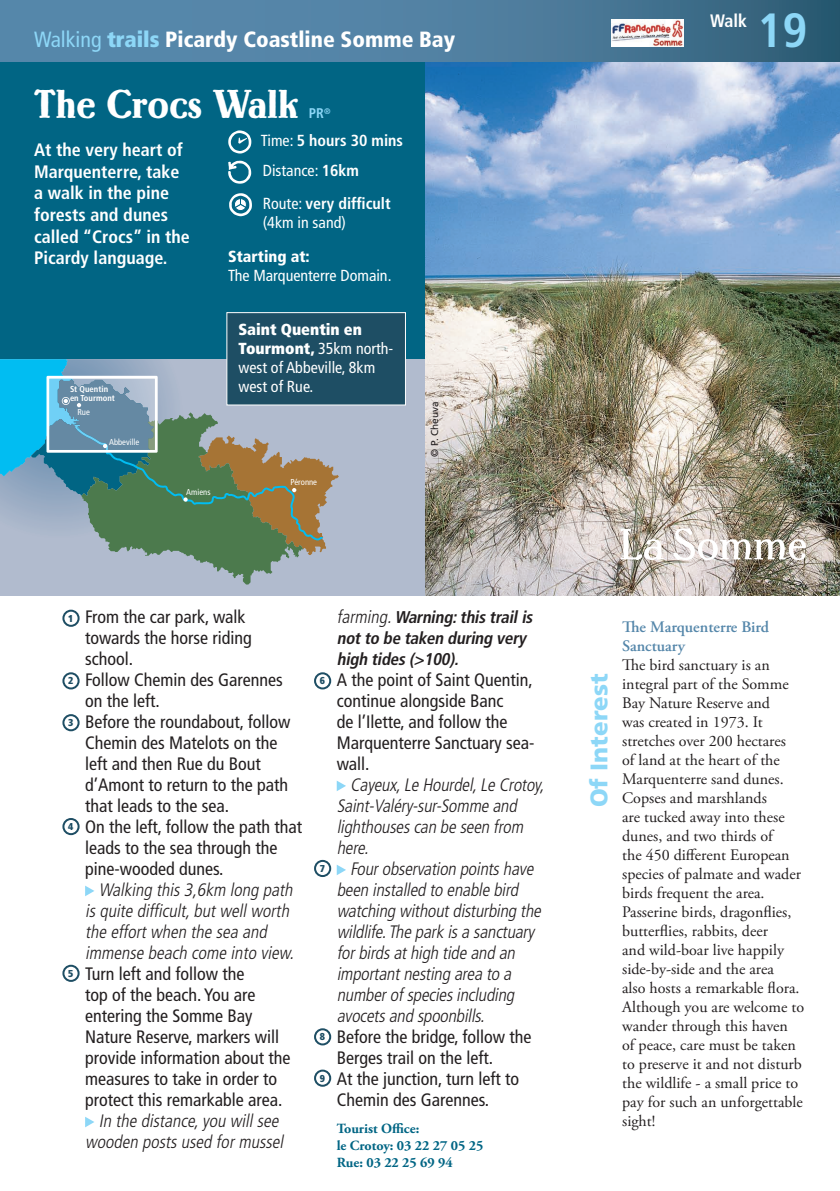
<style>
.page{position:relative;width:840px;height:1191px;background:#fff}
.page>*{position:absolute;margin:0;border:0;box-sizing:border-box;transform-origin:0 0}
.t1{font:700 condensed 48px "Frutiger";color:#8dd7f7}
.t2{font:40px "Lo Type";color:#fff}
.t3{font:900 24px "Frutiger";color:#8dd7f7}
.t4{font:900 condensed 22px "Frutiger";color:#fff}
.texte_labeur{font:condensed 18px/21px "Frutiger";color:#231f20}
.texte_labeur-2{font:italic 300 condensed 18px/21px "Frutiger";color:#231f20}
.intro{font:700 condensed 18px/21.6px "Frutiger";color:#fff}
.texte_labeur-3{font:italic 700 condensed 17px/21px "Frutiger";color:#231f20}
.labeur__decouverte{font:16px/19px "Adobe Garamond Pro";color:#231f20}
.départ{font:condensed 16px/19px "Frutiger";color:#fff}
.info_durée{font:700 condensed 16px "Frutiger";color:#fff}
.labeur__decouverte-2{font:600 16px/19px "Adobe Garamond Pro";color:#5587aa}
.info_durée-2{font:condensed 16px "Frutiger";color:#fff}
.t5{font:900 condensed 16px "Frutiger";color:#fff}
.départ-2{font:900 condensed 16px "Frutiger";color:#fff}
.adresse_office{font:700 14px "Adobe Garamond Pro";color:#016584}
.t6{font:700 condensed 14px "Frutiger";color:#8dd7f7}
.labeur__decouverte-3{font:10px "Frutiger";color:#231f20}
.t7{font:900 condensed 10px "Frutiger";color:#1e4e64}
.t8{font:condensed 8.6px "Frutiger";color:#fff}
.t9{font:700 condensed 8.6px/8.8px "Frutiger";color:#fff}
.s1{font-weight:400;color:#8dd7f7}
.s2{color:#8dd7f7}
.s3{font-weight:400}
.s4{font-weight:700}
.s5{font-weight:900}
.s6{font-weight:300;font-size:18px}
</style>
<div class="page">
<div style="left:0;top:47px;width:425px;height:313px;background:#016584"></div>
<div style="left:0;top:359px;width:425px;height:236px;background:#b1bbce"></div>
<svg style="left:0;top:359px;width:339px;height:225px"></svg>
<img style="left:425px;top:61px;width:414px;height:534px">
<svg style="left:620px;top:529px;width:43px;height:31px"></svg>
<svg style="left:673px;top:528px;width:132px;height:32px"></svg>
<svg style="left:0;top:0;width:839px;height:61px;background:#4b7b9c"></svg>
<svg style="left:228px;top:130px;width:23px;height:23px"></svg>
<svg style="left:228px;top:161px;width:23px;height:23px"></svg>
<svg style="left:229px;top:193px;width:23px;height:23px"></svg>
<svg style="left:85px;top:885px;width:9px;height:11px"></svg>
<svg style="left:85px;top:1117px;width:9px;height:10px"></svg>
<svg style="left:336px;top:781px;width:10px;height:10px"></svg>
<svg style="left:336px;top:865px;width:10px;height:10px"></svg>
<div style="left:62px;top:609px;width:18px;height:18px;border:2px solid #1e4e64;border-radius:50%"></div>
<div style="left:62px;top:672px;width:18px;height:17px;border:2px solid #1e4e64;border-radius:50%"></div>
<div style="left:62px;top:818px;width:18px;height:17px;border:2px solid #1e4e64;border-radius:50%"></div>
<div style="left:62px;top:714px;width:18px;height:17px;border:2px solid #1e4e64;border-radius:50%"></div>
<div style="left:62px;top:964px;width:18px;height:18px;border:2px solid #1e4e64;border-radius:50%"></div>
<div style="left:314px;top:672px;width:17px;height:17px;border:2px solid #1e4e64;border-radius:50%"></div>
<div style="left:314px;top:860px;width:17px;height:17px;border:2px solid #1e4e64;border-radius:50%"></div>
<div style="left:314px;top:1028px;width:17px;height:17px;border:2px solid #1e4e64;border-radius:50%"></div>
<div style="left:314px;top:1069px;width:17px;height:17px;border:2px solid #1e4e64;border-radius:50%"></div>
<div style="left:226px;top:312px;width:180px;height:93px;background:#1e4e64;border:1px solid #fff"></div>
<img style="left:611px;top:19px;width:72px;height:28px">
<p class="t4" style="left:34px;top:26px;width:422px"><span class="s1">Walking</span> <span class="s2">trails</span> Picardy Coastline Somme Bay</p>
<p class="t2" style="left:34px;top:82px;width:265px">The Crocs Walk</p>
<p class="t6" style="left:309px;top:105px;width:23px">PR<sup>®</sup></p>
<p class="intro" style="left:34px;top:139px;width:157px">At the very heart of<br>Marquenterre, take a walk in the pine forests and dunes called “Crocs” in the<br>Picardy language.</p>
<p class="t9" style="left:70px;top:384px;width:46px">St Quentin en Tourmont</p>
<p class="t8" style="left:77px;top:407px;width:14px">Rue</p>
<p class="t8" style="left:109px;top:437px;width:32px">Abbeville</p>
<p class="t8" style="left:186px;top:487px;width:26px">Amiens</p>
<p class="info_durée" style="left:261px;top:131px;width:143px"><span class="s3">Time:</span> 5 hours 30 mins</p>
<p class="info_durée-2" style="left:263px;top:161px;width:98px">Distance: <span class="s4">16km</span></p>
<p class="info_durée" style="left:263px;top:194px;width:129px"><span class="s3">Route:</span> very difficult</p>
<p class="info_durée-2" style="left:263px;top:213px;width:84px">(4km in sand)</p>
<p class="départ-2" style="left:228px;top:246px;width:83px">Starting at:</p>
<p class="départ" style="left:228px;top:266px;width:165px">The Marquenterre Domain.</p>
<p class="t5" style="left:238px;top:320px;width:125px">Saint Quentin en</p>
<p class="départ" style="left:238px;top:339px;width:156px"><span class="s5">Tourmont,</span> 35km north&shy;west of Abbeville, 8km west of Rue.</p>
<p class="t8" style="left:290px;top:476px;width:28px">Péronne</p>
<p class="labeur__decouverte-3" style="left:428px;top:456px;width:57px;rotate:-90deg">© P. Cheuva</p>
<p class="t7" style="left:68px;top:612px;width:7px">1</p>
<p class="t7" style="left:68px;top:674px;width:7px">2</p>
<p class="t7" style="left:68px;top:716px;width:7px">3</p>
<p class="t7" style="left:68px;top:820px;width:7px">4</p>
<p class="t7" style="left:68px;top:967px;width:7px">5</p>
<p class="texte_labeur" style="left:85px;top:606px;width:168px">From the car park, walk towards the horse riding school.</p>
<p class="texte_labeur" style="left:85px;top:669px;width:199px">Follow Chemin des Garennes on the left.</p>
<p class="texte_labeur" style="left:85px;top:711px;width:207px">Before the roundabout, follow<br>Chemin des Matelots on the left and then Rue du Bout d’Amont to return to the path that leads to the sea.</p>
<p class="texte_labeur" style="left:85px;top:816px;width:218px">On the left, follow the path that leads to the sea through the pine-wooded dunes.</p>
<p class="texte_labeur-2" style="left:85px;top:879px;width:214px;text-indent:14px">Walking this3,6km long path isquite difficult,butwellworth the effortwhen the sea and immense beach come into view.</p>
<p class="texte_labeur" style="left:85px;top:963px;width:207px">Turn left and follow the<br>top of the beach. You are entering the Somme Bay<br>Nature Reserve, markers will provide information about the measures to take in order to protect this remarkable area.</p>
<p class="texte_labeur-2" style="left:85px;top:1110px;width:203px;text-align:center">In the distance,you willsee wooden postsused formussel</p>
<p class="t7" style="left:319px;top:674px;width:7px">6</p>
<p class="t7" style="left:319px;top:862px;width:7px">7</p>
<p class="t7" style="left:319px;top:1030px;width:7px">8</p>
<p class="t7" style="left:319px;top:1072px;width:7px">9</p>
<p class="texte_labeur-3" style="left:336px;top:607px;width:201px"><span class="s6">farming.</span>Warning:thistrailis notto be taken during very high tides(&gt;100).</p>
<p class="texte_labeur" style="left:336px;top:669px;width:199px">A the point of Saint Quentin, continue alongside Banc<br>de l’Ilette, and follow the<br>Marquenterre Sanctuary sea&shy;wall.</p>
<p class="texte_labeur-2" style="left:336px;top:774px;width:212px;text-indent:13px">Cayeux,Le Hourdel,Le Crotoy,<br>Saint-Valéry-sur-Somme and lighthousescan be seen from here.</p>
<p class="texte_labeur-2" style="left:336px;top:858px;width:209px;text-indent:13px">Fourobservation pointshave been installed to enable bird watching withoutdisturbing the wildlife.The park isa sanctuary forbirdsathigh tide and an importantnesting area to a numberofspeciesincluding avocetsand spoonbills.</p>
<p class="texte_labeur" style="left:336px;top:1026px;width:196px">Before the bridge, follow the<br>Berges trail on the left.</p>
<p class="texte_labeur" style="left:336px;top:1068px;width:184px">At the junction, turn left to<br>Chemin des Garennes.</p>
<p class="adresse_office" style="left:336px;top:1120px;width:84px">Tourist Office:</p>
<p class="adresse_office" style="left:336px;top:1137px;width:148px">le Crotoy: 03 22 27 05 25</p>
<p class="adresse_office" style="left:336px;top:1154px;width:117px">Rue: 03 22 25 69 94</p>
<p class="intro" style="left:709px;top:10px;width:38px">Walk</p>
<p class="t1" style="left:757px;top:1px;width:51px">19</p>
<p class="t3" style="left:584px;top:807px;width:135px;rotate:-90deg">Of Interest</p>
<p class="labeur__decouverte-2" style="left:621px;top:617px;width:148px">The Marquenterre Bird<br>Sanctuary</p>
<p class="labeur__decouverte" style="left:621px;top:656px;width:183px">The bird sanctuary is an integral part of the Somme<br>Bay Nature Reserve and<br>was created in 1973. It stretches over 200 hectares<br>of land at the heart of the<br>Marquenterre sand dunes.<br>Copses and marshlands<br>are tucked away into these dunes, and two thirds of<br>the 450 different European species of palmate and wader birds frequent the area.<br>Passerine birds, dragonflies, butterflies, rabbits, deer<br>and wild-boar live happily side-by-side and the area<br>also hosts a remarkable flora.<br>Although you are welcome to wander through this haven of peace, care must be taken to preserve it and not disturb the wildlife - a small price to pay for such an unforgettable sight!</p>
</div>
